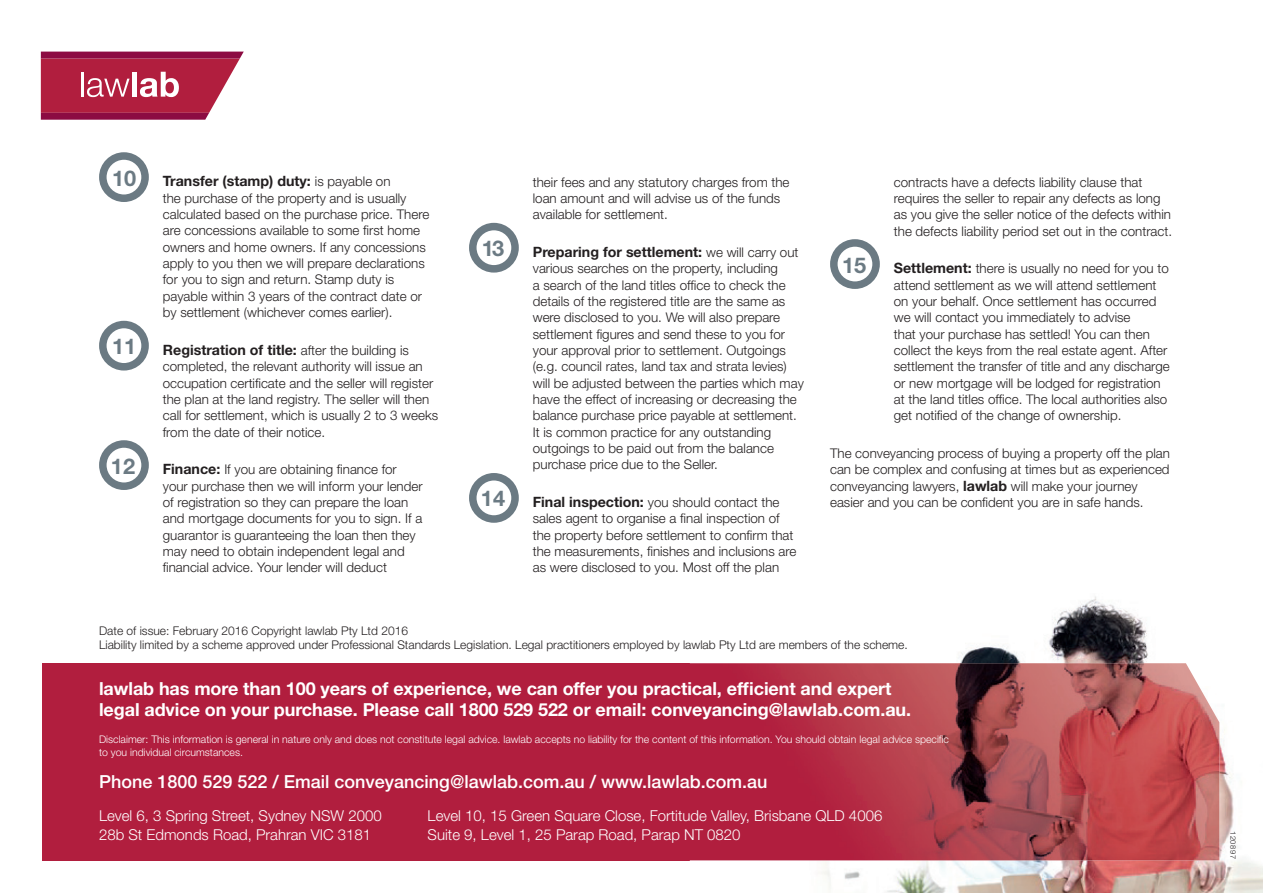
<style>
.page{position:relative;width:1263px;height:893px;background:#fff}
.page>*{position:absolute;margin:0;border:0;box-sizing:border-box;transform-origin:0 0}
.t1{font:700 21.75px "Helvetica Neue";color:#6b7a83}
.t2{font:700 18px/21px "Helvetica Neue";letter-spacing:-.005em;color:#fff}
.t3{font:500 18px "Helvetica Neue";color:#fff}
.t4{font:300 15px "Helvetica Neue";color:#fff}
.Body{font:700 14.25px "Helvetica Neue";color:#231f20}
.Body-2{font:300 13.35px/16.4px "Helvetica Neue";color:#231f20}
.Body_copy{font:300 12px/14.4px "Helvetica Neue";color:#231f20}
.t5{font:300 10.5px/13.5px "Helvetica Neue";color:#fff}
.Body_copy-2{font:300 7.5px "Helvetica Neue";letter-spacing:.09em;color:#231f20}
.s1{font-weight:300;font-size:13.35px}
.s2{font-weight:700;font-size:14.25px}
</style>
<div class="page">
<svg style="left:41px;top:52px;width:203px;height:68px"></svg>
<div style="left:42px;top:663px;width:648px;height:197px;background:#b11e3e"></div>
<img style="left:690px;top:596px;width:573px;height:297px">
<div style="left:99px;top:152px;width:50px;height:50px;border:8px solid #6b7a83;border-radius:50%"></div>
<div style="left:99px;top:321px;width:50px;height:50px;border:8px solid #6b7a83;border-radius:50%"></div>
<div style="left:99px;top:440px;width:50px;height:50px;border:8px solid #6b7a83;border-radius:50%"></div>
<div style="left:469px;top:223px;width:50px;height:50px;border:8px solid #6b7a83;border-radius:50%"></div>
<div style="left:469px;top:473px;width:50px;height:50px;border:8px solid #6b7a83;border-radius:50%"></div>
<div style="left:830px;top:239px;width:50px;height:50px;border:8px solid #6b7a83;border-radius:50%"></div>
<p class="t1" style="left:112px;top:164px;width:26px">10</p>
<p class="Body" style="left:163px;top:172px;width:229px">Transfer (stamp) duty: <span class="s1">is payable on</span></p>
<p class="Body-2" style="left:163px;top:189px;width:268px">the purchase of the property and is usually calculated based on the purchase price. There are concessions available to some first home owners and home owners. If any concessions apply to you then we will prepare declarations for you to sign and return. Stamp duty is payable within 3 years of the contract date or by settlement (whichever comes earlier).</p>
<p class="t1" style="left:112px;top:333px;width:26px">11</p>
<p class="Body" style="left:163px;top:341px;width:247px">Registration of title: <span class="s1">after the building is</span></p>
<p class="Body-2" style="left:163px;top:358px;width:277px">completed, the relevant authority will issue an occupation certificate and the seller will register the plan at the land registry. The seller will then call for settlement, which is usually 2 to 3 weeks from the date of their notice.</p>
<p class="t1" style="left:111px;top:452px;width:26px">12</p>
<p class="Body-2" style="left:163px;top:461px;width:261px"><span class="s2">Finance:</span> If you are obtaining finance for your purchase then we will inform your lender of registration so they can prepare the loan and mortgage documents for you to sign. If a guarantor is guaranteeing the loan then they may need to obtain independent legal and financial advice. Your lender will deduct</p>
<p class="Body-2" style="left:533px;top:173px;width:258px">their fees and any statutory charges from the loan amount and will advise us of the funds available for settlement.</p>
<p class="t1" style="left:482px;top:235px;width:24px">13</p>
<p class="Body" style="left:533px;top:243px;width:267px">Preparing for settlement: <span class="s1">we will carry out</span></p>
<p class="Body-2" style="left:533px;top:260px;width:273px">various searches on the property, including<br>a search of the land titles office to check the details of the registered title are the same as were disclosed to you. We will also prepare settlement figures and send these to you for your approval prior to settlement. Outgoings (e.g. council rates, land tax and strata levies) will be adjusted between the parties which may have the effect of increasing or decreasing the balance purchase price payable at settlement.<br>It is common practice for any outstanding outgoings to be paid out from the balance purchase price due to the Seller.</p>
<p class="t1" style="left:481px;top:485px;width:26px">14</p>
<p class="Body-2" style="left:533px;top:494px;width:265px"><span class="s2">Final inspection:</span> you should contact the sales agent to organise a final inspection of the property before settlement to confirm that the measurements, finishes and inclusions are as were disclosed to you. Most off the plan</p>
<p class="Body-2" style="left:894px;top:173px;width:280px">contracts have a defects liability clause that requires the seller to repair any defects as long as you give the seller notice of the defects within the defects liability period set out in the contract.</p>
<p class="t1" style="left:842px;top:251px;width:26px">15</p>
<p class="Body-2" style="left:894px;top:260px;width:277px"><span class="s2">Settlement:</span> there is usually no need for you to attend settlement as we will attend settlement on your behalf. Once settlement has occurred we will contact you immediately to advise<br>that your purchase has settled! You can then collect the keys from the real estate agent. After settlement the transfer of title and any discharge or new mortgage will be lodged for registration at the land titles office. The local authorities also get notified of the change of ownership.</p>
<p class="Body-2" style="left:830px;top:445px;width:341px">The conveyancing process of buying a property off the plan can be complex and confusing at times but as experienced conveyancing lawyers, <span class="s2">lawlab</span> will make your journey easier and you can be confident you are in safe hands.</p>
<p class="Body_copy" style="left:99px;top:623px;width:810px">Date of issue: February 2016 Copyright lawlab Pty Ltd 2016<br>Liability limited by a scheme approved under Professional Standards Legislation. Legal practitioners employed by lawlab Pty Ltd are members of the scheme.</p>
<p class="t2" style="left:99px;top:678px;width:814px">lawlab has more than 100 years of experience, we can offer you practical, efficient and expert legal advice on your purchase. Please call 1800 529 522 or email: conveyancing@lawlab.com.au.</p>
<p class="t5" style="left:99px;top:732px;width:851px">Disclaimer: This information is general in nature only and does not constitute legal advice. lawlab accepts no liability for the content of this information. You should obtain legal advice specific to you individual circumstances.</p>
<p class="t3" style="left:99px;top:771px;width:670px">Phone 1800 529 522 / Email conveyancing@lawlab.com.au / www.lawlab.com.au</p>
<p class="t4" style="left:99px;top:806px;width:284px">Level 6, 3 Spring Street, Sydney NSW 2000</p>
<p class="t4" style="left:428px;top:806px;width:456px">Level 10, 15 Green Square Close, Fortitude Valley, Brisbane QLD 4006</p>
<p class="t4" style="left:99px;top:826px;width:274px">28b St Edmonds Road, Prahran VIC 3181</p>
<p class="t4" style="left:428px;top:826px;width:314px">Suite 9, Level 1, 25 Parap Road, Parap NT 0820</p>
<p class="Body_copy-2" style="left:1238px;top:831px;width:30px;rotate:90deg">120897</p>
</div>
